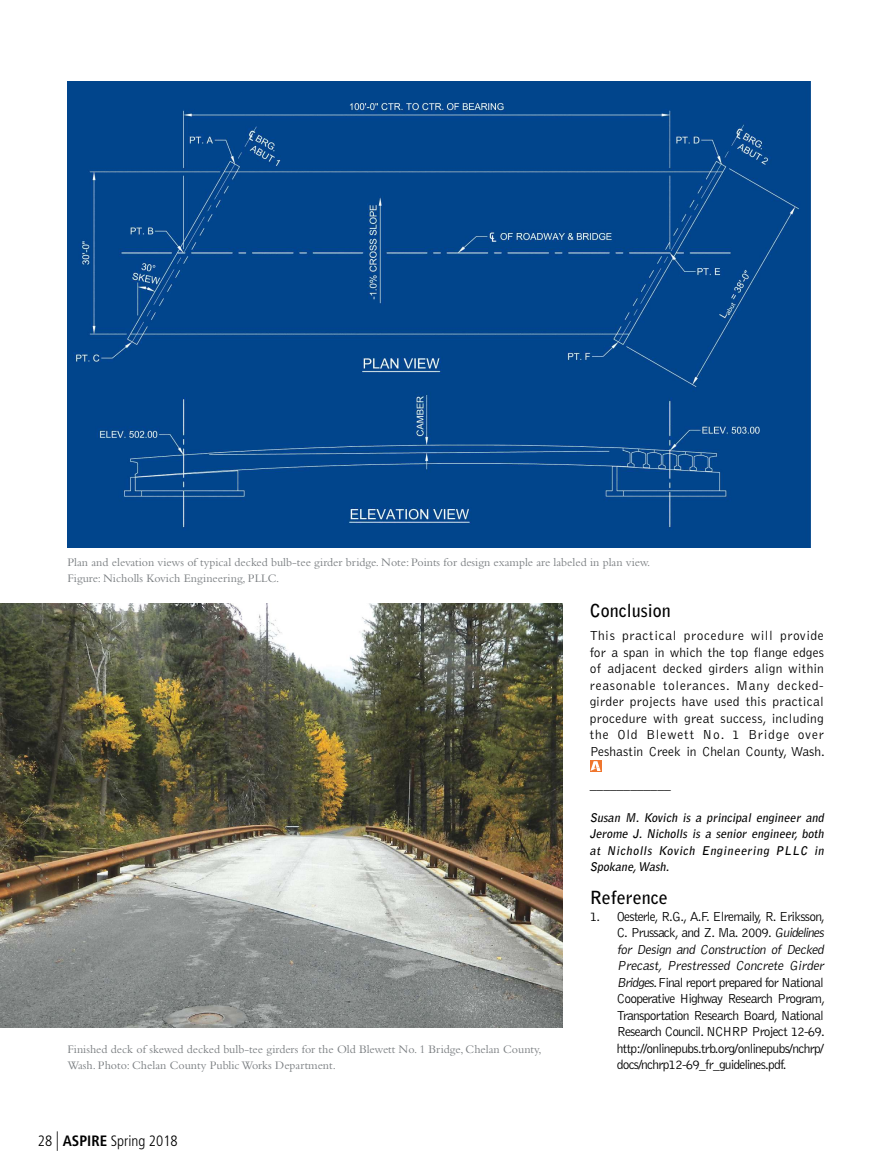
<style>
.page{position:relative;width:878px;height:1175px;background:#fff}
.page>*{position:absolute;margin:0;border:0;box-sizing:border-box;transform-origin:0 0}
.t1{font:700 18px "Bell Gothic Std";color:#000}
.t2{font:300 condensed 15px "Frutiger LT Std";color:#000}
.t3{font:300 13.5px/16.5px "Bell Gothic Std";letter-spacing:-.06em;color:#000;text-align:justify}
.t4{font:12px/16.5px "Bembo Std";color:#7a7e81}
.t5{font:italic 700 12px/16.5px "Bell Gothic Std";color:#000;text-align:justify}
.s1{font-size:19.5px}
.s2{font-weight:700}
.s3{font-style:italic}
</style>
<div class="page">
<img style="left:0;top:603px;width:562px;height:424px">
<img style="left:68px;top:81px;width:742px;height:467px">
<div style="left:590px;top:760px;width:11px;height:12px;background:#ef762e"></div>
<svg style="left:590px;top:761px;width:10px;height:10px"></svg>
<p class="t4" style="left:68px;top:555px;width:584px">Plan and elevation views of typical decked bulb-tee girder bridge. Note: Points for design example are labeled in plan view.<br>Figure: Nicholls Kovich Engineering, PLLC.</p>
<p class="t4" style="left:68px;top:1041px;width:475px">Finished deck of skewed decked bulb-tee girders for the Old Blewett No. 1 Bridge, Chelan County,<br>Wash. Photo: Chelan County Public Works Department.</p>
<p class="t2" style="left:38px;top:1134px;width:141px">28 <span class="s1">|</span> <span class="s2">ASPIRE</span> Spring 2018</p>
<p class="t1" style="left:590px;top:603px;width:82px">Conclusion</p>
<p class="t3" style="left:590px;top:628px;width:237px">This practical procedure will provide for a span in which the top flange edges of adjacent decked girders align within reasonable tolerances. Many decked&shy;girder projects have used this practical procedure with great success, including the Old Blewett No. 1 Bridge over Peshastin Creek in Chelan County, Wash.</p>
<p class="t5" style="left:590px;top:810px;width:237px">Susan M. Kovich is a principal engineer and Jerome J. Nicholls is a senior engineer, both at Nicholls Kovich Engineering PLLC in Spokane, Wash.</p>
<p class="t1" style="left:590px;top:890px;width:79px">Reference</p>
<p class="t3" style="left:616px;top:908px;width:210px;text-align:left;text-indent:-27px">1. Oesterle, R.G., A.F. Elremaily, R. Eriksson, C. Prussack, and Z. Ma. 2009. <span class="s3">Guidelines for Design and Construction of Decked Precast, Prestressed Concrete Girder Bridges</span>. Final report prepared for National Cooperative Highway Research Program, Transportation Research Board, National Research Council. NCHRP Project 12-69. http://onlinepubs.trb.org/onlinepubs/nchrp/ docs/nchrp12-69_fr_guidelines.pdf.</p>
</div>
